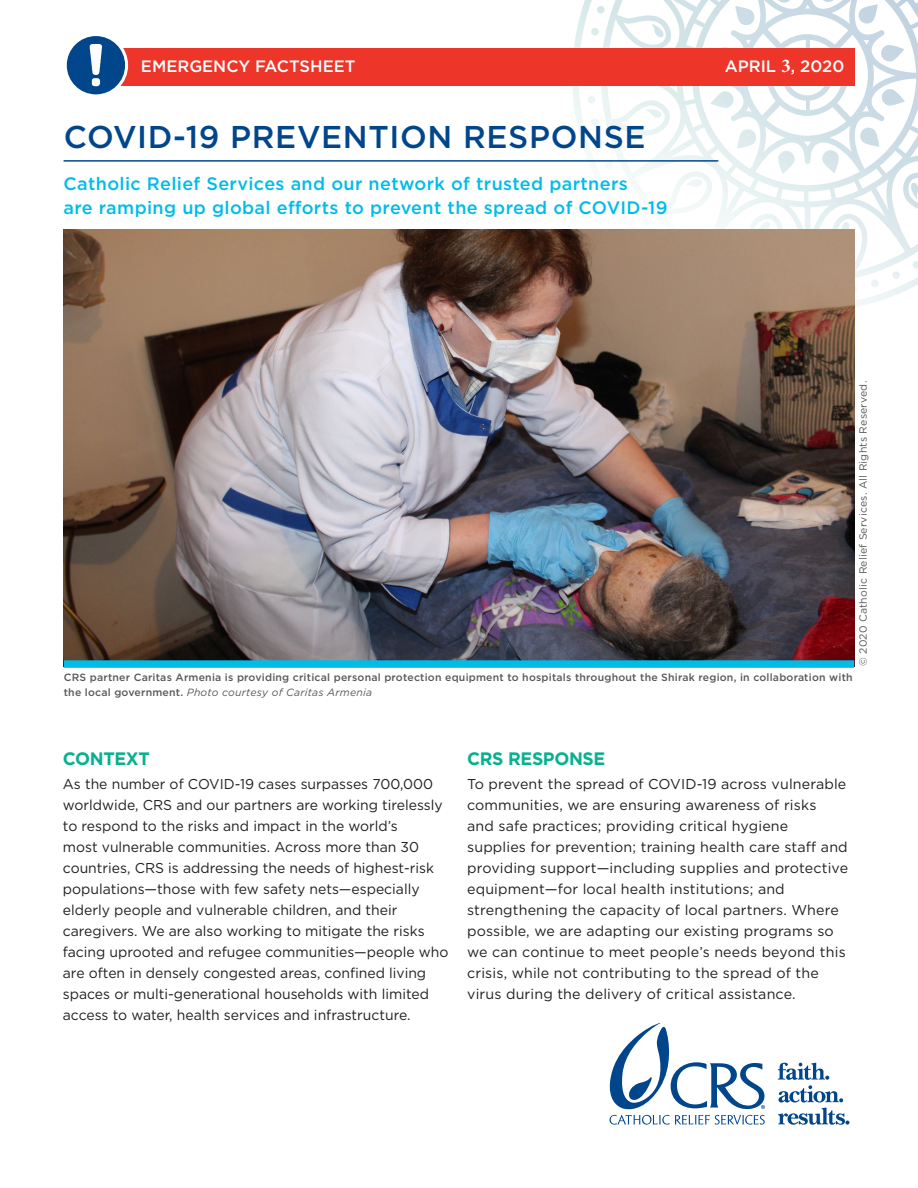
<style>
.page{position:relative;width:918px;height:1188px;background:#fff}
.page>*{position:absolute;margin:0;border:0;box-sizing:border-box;transform-origin:0 0}
.t1{font:500 31.5px "Gotham";letter-spacing:.02em;color:#01468b}
.Body_1{font:500 18px/24px "Gotham";letter-spacing:.02em;color:#02bce8}
.Subhead_Gotham{font:700 18px "Gotham";letter-spacing:-.02em;color:#07b18f}
.Subhead_Gotham_green{font:700 18px "Gotham";letter-spacing:-.02em;color:#07b18f}
.t2{font:500 16.5px "Gotham";color:#fff}
.Body_1-2{font:14.25px/21px "Gotham";color:#231f20}
.t3{font:500 10.5px/15px "Gotham";letter-spacing:.02em;color:#57585a}
.t4{font:10.5px "Gotham";letter-spacing:.02em;color:#57585a}
.s1{font-family:"Minion Pro";font-weight:700;font-size:19.5px}
.s2{font-weight:400;font-style:italic}
</style>
<div class="page">
<svg style="left:572px;top:0;width:346px;height:312px"></svg>
<svg style="left:591px;top:118px;width:8px;height:8px"></svg>
<svg style="left:854px;top:285px;width:3px;height:8px"></svg>
<svg style="left:871px;top:284px;width:8px;height:3px"></svg>
<svg style="left:597px;top:140px;width:4px;height:8px"></svg>
<svg style="left:591px;top:28px;width:8px;height:7px"></svg>
<svg style="left:587px;top:96px;width:8px;height:7px"></svg>
<svg style="left:597px;top:6px;width:4px;height:7px"></svg>
<svg style="left:601px;top:0;width:317px;height:284px"></svg>
<svg style="left:911px;top:183px;width:7px;height:16px"></svg>
<svg style="left:841px;top:222px;width:9px;height:8px"></svg>
<svg style="left:757px;top:222px;width:14px;height:8px"></svg>
<svg style="left:686px;top:179px;width:17px;height:8px"></svg>
<svg style="left:646px;top:109px;width:16px;height:9px"></svg>
<svg style="left:652px;top:24px;width:12px;height:14px"></svg>
<div style="left:116px;top:49px;width:738px;height:37px;background:#ee3529"></div>
<hr style="left:64px;top:160px;width:654px;height:2px;background:#01468b">
<img style="left:65px;top:35px;width:62px;height:61px;border-radius:31px">
<div style="left:64px;top:33px;width:64px;height:64px;border:3px solid #fff;border-radius:50%"></div>
<img style="left:64px;top:230px;width:790px;height:430px">
<div style="left:64px;top:660px;width:790px;height:8px;background:#02bce8"></div>
<svg style="left:610px;top:1023px;width:155px;height:102px"></svg>
<svg style="left:778px;top:1063px;width:71px;height:62px"></svg>
<p class="t2" style="left:141px;top:55px;width:216px">EMERGENCY FACTSHEET</p>
<p class="t2" style="left:725px;top:55px;width:121px">APRIL <span class="s1">3</span>, 2020</p>
<p class="t1" style="left:64px;top:116px;width:583px">COVID-19 PREVENTION RESPONSE</p>
<p class="Body_1" style="left:64px;top:172px;width:605px">Catholic Relief Services and our network of trusted partners<br>are ramping up global efforts to prevent the spread of COVID-19</p>
<p class="t4" style="left:856px;top:666px;width:287px;rotate:-90deg">© 2020 Catholic Relief Services. All Rights Reserved.</p>
<p class="t3" style="left:64px;top:669px;width:790px">CRS partner Caritas Armenia is providing critical personal protection equipment to hospitals throughout the Shirak region, in collaboration with the local government. <span class="s2">Photo courtesy of Caritas Armenia</span></p>
<p class="Subhead_Gotham_green" style="left:63px;top:747px;width:89px">CONTEXT</p>
<p class="Body_1-2" style="left:63px;top:773px;width:387px">As the number of COVID-19 cases surpasses 700,000 worldwide, CRS and our partners are working tirelessly to respond to the risks and impact in the world’s<br>most vulnerable communities. Across more than 30 countries, CRS is addressing the needs of highest-risk populations—those with few safety nets—especially elderly people and vulnerable children, and their caregivers. We are also working to mitigate the risks facing uprooted and refugee communities—people who are often in densely congested areas, confined living spaces or multi-generational households with limited access to water, health services and infrastructure.</p>
<p class="Subhead_Gotham" style="left:467px;top:747px;width:140px">CRS RESPONSE</p>
<p class="Body_1-2" style="left:467px;top:773px;width:382px">To prevent the spread of COVID-19 across vulnerable communities, we are ensuring awareness of risks<br>and safe practices; providing critical hygiene supplies for prevention; training health care staff and providing support—including supplies and protective equipment—for local health institutions; and strengthening the capacity of local partners. Where possible, we are adapting our existing programs so we can continue to meet people’s needs beyond this crisis, while not contributing to the spread of the virus during the delivery of critical assistance.</p>
</div>
